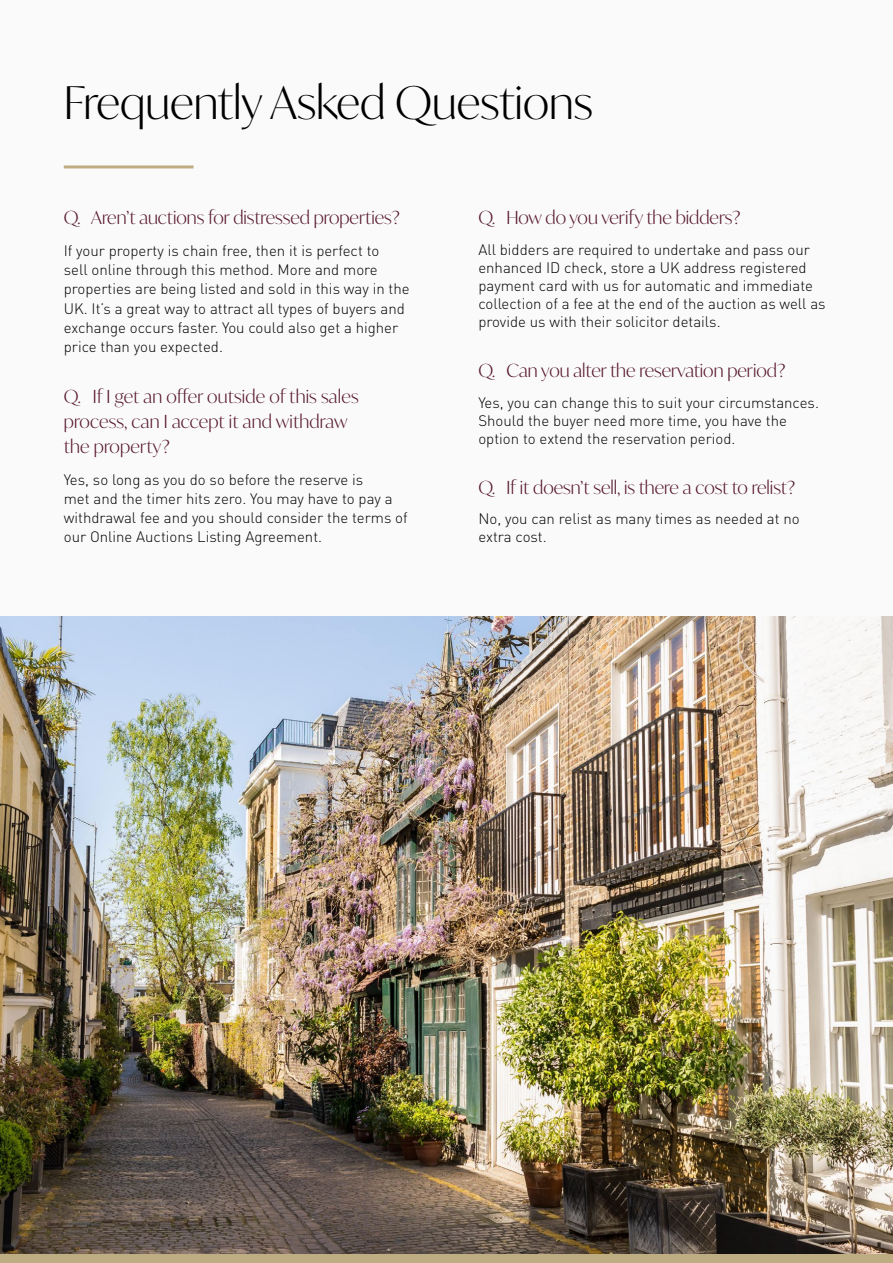
<style>
.page{position:relative;width:893px;height:1263px;background:#fafafa}
.page>*{position:absolute;margin:0;border:0;box-sizing:border-box;transform-origin:0 0}
.t1{font:300 45px "Ivy Mode";color:#000}
.t2{font:300 18px/25.2px "Ivy Mode";color:#57182d}
.t3{font:300 15px/19.2px "DIN Pro";color:#000}
</style>
<div class="page">
<img style="left:0;top:617px;width:893px;height:637px">
<div style="left:0;top:1254px;width:893px;height:9px;background:#beac83"></div>
<hr style="left:64px;top:165px;width:129px;height:3px;background:#beac83">
<h1 class="t1" style="left:64px;top:73px;width:530px">Frequently Asked Questions</h1>
<p class="t2" style="left:64px;top:205px;width:338px">Q. Aren’t auctions for distressed properties?</p>
<p class="t3" style="left:64px;top:240px;width:347px">If your property is chain free, then it is perfect to<br>sell online through this method. More and more properties are being listed and sold in this way in the UK. It’s a great way to attract all types of buyers and exchange occurs faster. You could also get a higher price than you expected.</p>
<p class="t2" style="left:64px;top:383px;width:296px">Q. If I get an offer outside of this sales process, can I accept it and withdraw the property?</p>
<p class="t3" style="left:64px;top:469px;width:345px">Yes, so long as you do so before the reserve is<br>met and the timer hits zero. You may have to pay a withdrawal fee and you should consider the terms of our Online Auctions Listing Agreement.</p>
<p class="t2" style="left:478px;top:205px;width:264px">Q. How do you verify the bidders?</p>
<p class="t3" style="left:478px;top:240px;width:349px;line-height:18.1px">All bidders are required to undertake and pass our enhanced ID check, store a UK address registered payment card with us for automatic and immediate collection of a fee at the end of the auction as well as provide us with their solicitor details.</p>
<p class="t2" style="left:478px;top:357px;width:309px">Q. Can you alter the reservation period?</p>
<p class="t3" style="left:478px;top:393px;width:342px;line-height:18px">Yes, you can change this to suit your circumstances.<br>Should the buyer need more time, you have the option to extend the reservation period.</p>
<p class="t2" style="left:478px;top:474px;width:319px">Q. If it doesn’t sell, is there a cost to relist?</p>
<p class="t3" style="left:478px;top:509px;width:323px;line-height:18px">No, you can relist as many times as needed at no extra cost.</p>
</div>
